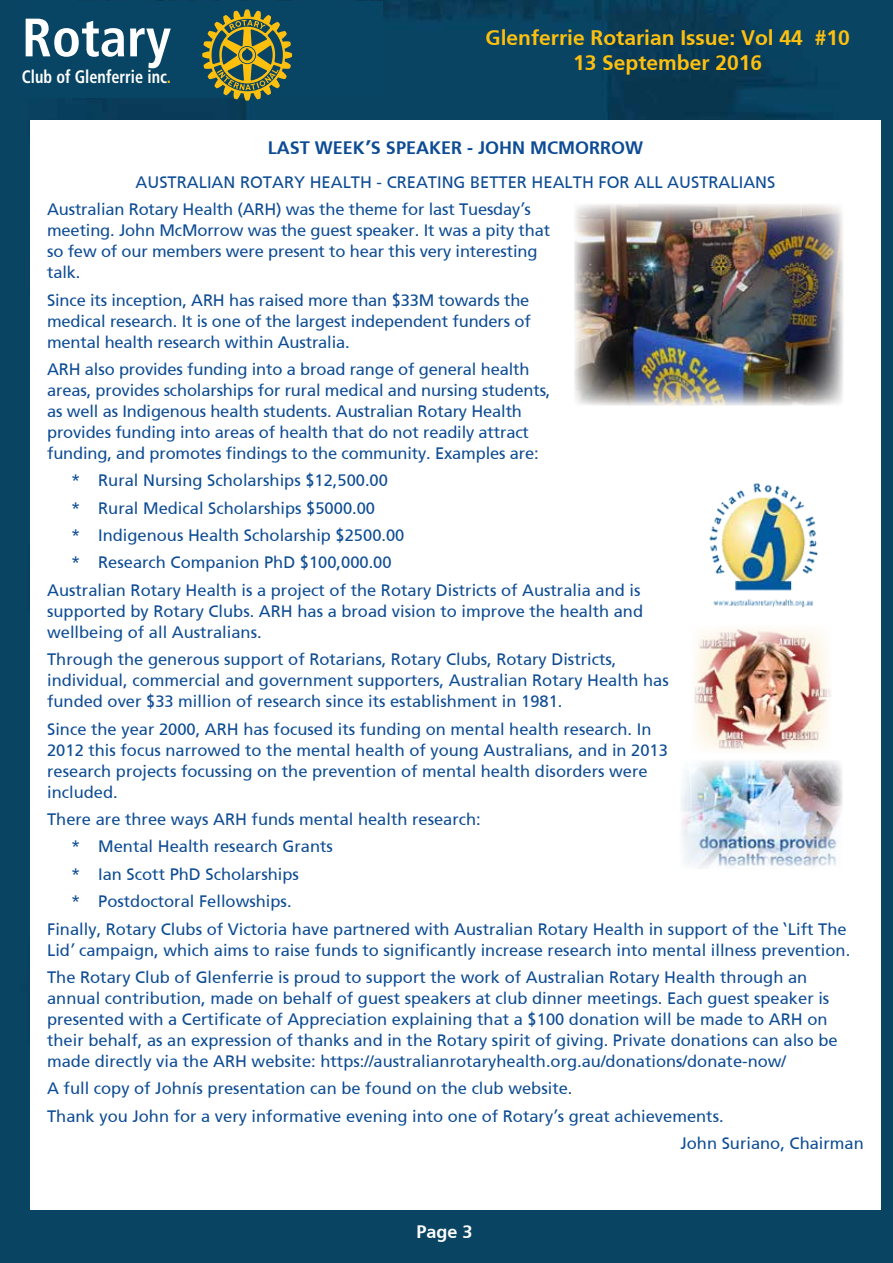
<style>
.page{position:relative;width:893px;height:1263px;background:#fff}
.page>*{position:absolute;margin:0;border:0;box-sizing:border-box;transform-origin:0 0}
.t1{font:700 condensed 54px "Frutiger LT Std";color:#fff}
.t2{font:700 21px/25.2px "Frutiger SBIN Bdv 1";color:#fec00f;text-align:center}
.t3{font:700 18px "Frutiger SAIN Bdv 1";color:#0d4c94}
.t4{font:700 condensed 18px "Frutiger LT Std";color:#fff;scale:.9 1}
.t5{font:700 18px "Frutiger SAIN Bdv 1";color:#fff}
.t6{font:16.5px/21px "Frutiger SAIN Rmv 1 Roman";color:#0d4c94}
.s1{color:#fec00f}
.s2{font-family:"Verdana"}
</style>
<div class="page">
<div style="left:0;top:122px;width:893px;height:319px;background:#094462"></div>
<div style="left:0;top:439px;width:893px;height:319px;background:#094462"></div>
<div style="left:0;top:758px;width:893px;height:505px;background:#094462"></div>
<svg style="left:0;top:0;width:893px;height:122px;background:#08405d"></svg>
<div style="left:19px;top:1px;width:363px;height:96px;background:#084564"></div>
<svg style="left:202px;top:9px;width:90px;height:92px"></svg>
<div style="left:30px;top:120px;width:851px;height:1089px;background:#fff"></div>
<img style="left:709px;top:483px;width:109px;height:125px">
<img style="left:694px;top:628px;width:137px;height:123px">
<img style="left:681px;top:760px;width:162px;height:108px">
<img style="left:574px;top:204px;width:269px;height:202px">
<h1 class="t1" style="left:22px;top:6px;width:151px">Rotary</h1>
<p class="t4" style="left:22px;top:66px;width:167px">Club of Glenferrie inc<span class="s1">.</span></p>
<p class="t2" style="left:485px;top:26px;width:366px">Glenferrie Rotarian Issue: Vol 44 #10<br>13 September 2016</p>
<p class="t3" style="left:268px;top:137px;width:377px">LAST WEEK<span class="s2">’</span>S SPEAKER - JOHN MCMORROW</p>
<p class="t6" style="left:47px;top:169px;width:730px;line-height:27.3px;text-indent:88px">AUSTRALIAN ROTARY HEALTH - CREATING BETTER HEALTH FOR ALL AUSTRALIANS<br>Australian Rotary Health (ARH) was the theme for last Tuesday<span class="s2">’</span>s</p>
<p class="t6" style="left:47px;top:220px;width:505px">meeting. John McMorrow was the guest speaker. It was a pity that so few of our members were present to hear this very interesting talk.</p>
<p class="t6" style="left:47px;top:290px;width:485px;text-align:justify">Since its inception, ARH has raised more than $33M towards the medical research. It is one of the largest independent funders of mental health research within Australia.</p>
<p class="t6" style="left:47px;top:359px;width:505px">ARH also provides funding into a broad range of general health areas, provides scholarships for rural medical and nursing students, as well as Indigenous health students. Australian Rotary Health provides funding into areas of health that do not readily attract funding, and promotes findings to the community. Examples are:</p>
<p class="t6" style="left:71px;top:470px;width:318px">* Rural Nursing Scholarships $12,500.00</p>
<p class="t6" style="left:71px;top:498px;width:305px">* Rural Medical Scholarships $5000.00</p>
<p class="t6" style="left:71px;top:525px;width:335px">* Indigenous Health Scholarship $2500.00</p>
<p class="t6" style="left:71px;top:553px;width:322px">* Research Companion PhD $100,000.00</p>
<p class="t6" style="left:47px;top:580px;width:595px">Australian Rotary Health is a project of the Rotary Districts of Australia and is</p>
<p class="t6" style="left:47px;top:601px;width:597px">supported by Rotary Clubs. ARH has a broad vision to improve the health and wellbeing of all Australians.</p>
<p class="t6" style="left:47px;top:649px;width:623px">Through the generous support of Rotarians, Rotary Clubs, Rotary Districts, individual, commercial and government supporters, Australian Rotary Health has funded over $33 million of research since its establishment in 1981.</p>
<p class="t6" style="left:47px;top:719px;width:622px">Since the year 2000, ARH has focused its funding on mental health research. In 2012 this focus narrowed to the mental health of young Australians, and in 2013 research projects focussing on the prevention of mental health disorders were included.</p>
<p class="t6" style="left:47px;top:809px;width:435px">There are three ways ARH funds mental health research:</p>
<p class="t6" style="left:71px;top:837px;width:263px">* Mental Health research Grants</p>
<p class="t6" style="left:71px;top:864px;width:229px">* Ian Scott PhD Scholarships</p>
<p class="t6" style="left:71px;top:891px;width:222px">* Postdoctoral Fellowships.</p>
<p class="t6" style="left:47px;top:919px;width:801px">Finally, Rotary Clubs of Victoria have partnered with Australian Rotary Health in support of the <span class="s2">‘</span>Lift The</p>
<p class="t6" style="left:47px;top:936px;width:805px;line-height:27.3px">Lid<span class="s2">’</span> campaign, which aims to raise funds to significantly increase research into mental illness prevention.<br>The Rotary Club of Glenferrie is proud to support the work of Australian Rotary Health through an</p>
<p class="t6" style="left:47px;top:988px;width:792px">annual contribution, made on behalf of guest speakers at club dinner meetings. Each guest speaker is presented with a Certificate of Appreciation explaining that a $100 donation will be made to ARH on their behalf, as an expression of thanks and in the Rotary spirit of giving. Private donations can also be made directly via the ARH website: https://australianrotaryhealth.org.au/donations/donate-now/</p>
<p class="t6" style="left:47px;top:1078px;width:527px">A full copy of John’s presentation can be found on the club website.</p>
<p class="t6" style="left:47px;top:1106px;width:678px">Thank you John for a very informative evening into one of Rotary<span class="s2">’</span>s great achievements.</p>
<p class="t6" style="left:680px;top:1133px;width:185px">John Suriano, Chairman</p>
<p class="t5" style="left:416px;top:1221px;width:58px">Page 3</p>
</div>
